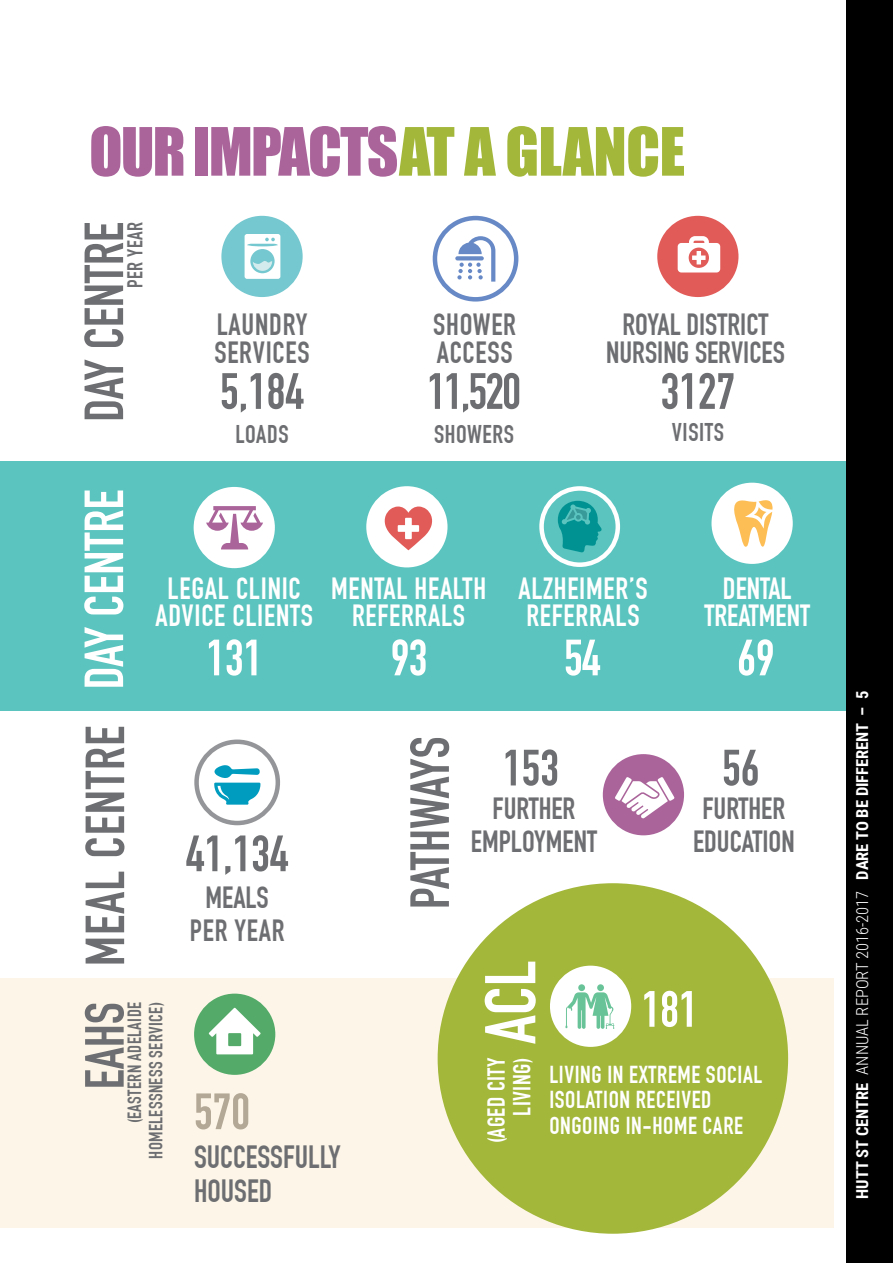
<style>
.page{position:relative;width:893px;height:1263px;background:#fff}
.page>*{position:absolute;margin:0;border:0;box-sizing:border-box;transform-origin:0 0}
.t1{font:700 70.65px "DIN Condensed";color:#fff}
.t2{font:61.5px "Impact";letter-spacing:-.03em;color:#aa649a}
.t3{font:700 54.15px "DIN Condensed";color:#6d6e71}
.t4{font:700 54.15px "DIN Condensed";letter-spacing:.02em;color:#6d6e71}
.t5{font:700 54.15px "DIN Condensed";color:#fff}
.t6{font:700 54.15px "DIN Condensed";letter-spacing:-.03em;color:#6d6e71}
.t7{font:700 50.1px "DIN Condensed";color:#6d6e71}
.t8{font:700 50.1px "DIN Condensed";color:#fff}
.t9{font:700 50.1px "DIN Condensed";color:#b3a795}
.t10{font:700 31.5px/34.2px "DIN Condensed";color:#6d6e71}
.t11{font:700 30px/27px "DIN Condensed";letter-spacing:.025em;color:#fff;text-align:center}
.t12{font:700 30px/33px "DIN Condensed";color:#6d6e71;text-align:center}
.t13{font:700 30px/28.5px "DIN Condensed";letter-spacing:.025em;color:#6d6e71}
.t14{font:700 30px/27px "DIN Condensed";color:#fff;text-align:center}
.t15{font:700 25.05px "DIN Condensed";letter-spacing:.025em;color:#6d6e71}
.t16{font:700 24.15px/25.5px "DIN Condensed";letter-spacing:.02em;color:#fff;text-align:right}
.t17{font:700 24px/25.7px "DIN Condensed";letter-spacing:.025em;color:#fff}
.t18{font:700 21px "DIN Condensed";letter-spacing:.025em;color:#6d6e71}
.t19{font:700 18.75px/21.3px "DIN Condensed";letter-spacing:.02em;color:#6d6e71;text-align:right}
.t20{font:700 16.5px "Roboto Condensed";color:#fff}
.s1{color:#a3b73a}
.s2{font-weight:300}
</style>
<div class="page">
<div style="left:0;top:978px;width:833px;height:250px;background:#fdf6e8"></div>
<div style="left:438px;top:883px;width:350px;height:351px;background:#a3b73a;border-radius:50%"></div>
<div style="left:0;top:461px;width:893px;height:249px;background:#5bc4bf"></div>
<div style="left:657px;top:216px;width:81px;height:81px;background:#e15c59;border-radius:50%"></div>
<svg style="left:678px;top:236px;width:42px;height:36px"></svg>
<div style="left:550px;top:966px;width:81px;height:81px;background:#fff;border-radius:50%"></div>
<svg style="left:565px;top:984px;width:49px;height:45px"></svg>
<div style="left:433px;top:216px;width:85px;height:86px;border:4px solid #6789c6;border-radius:50%"></div>
<svg style="left:455px;top:236px;width:40px;height:46px"></svg>
<div style="left:221px;top:216px;width:82px;height:81px;background:#75c8cf;border-radius:50%"></div>
<svg style="left:245px;top:234px;width:35px;height:45px"></svg>
<div style="left:194px;top:739px;width:86px;height:86px;border:4px solid #939598;border-radius:50%"></div>
<svg style="left:214px;top:765px;width:46px;height:40px"></svg>
<div style="left:603px;top:754px;width:81px;height:81px;background:#aa649a;border-radius:50%"></div>
<svg style="left:615px;top:777px;width:60px;height:42px"></svg>
<div style="left:194px;top:487px;width:81px;height:81px;background:#fff;border-radius:50%"></div>
<svg style="left:206px;top:506px;width:57px;height:43px"></svg>
<div style="left:366px;top:486px;width:81px;height:81px;background:#fff;border-radius:50%"></div>
<svg style="left:384px;top:506px;width:48px;height:44px"></svg>
<div style="left:539px;top:486px;width:81px;height:81px;border:4px solid #fff;border-radius:50%"></div>
<svg style="left:558px;top:501px;width:44px;height:51px"></svg>
<div style="left:711px;top:483px;width:82px;height:81px;background:#fff;border-radius:50%"></div>
<svg style="left:734px;top:500px;width:39px;height:47px"></svg>
<div style="left:194px;top:993px;width:81px;height:82px;background:#54ab69;border-radius:50%"></div>
<svg style="left:209px;top:1008px;width:52px;height:46px"></svg>
<div style="left:846px;top:0;width:47px;height:1263px;background:#000"></div>
<h2 class="t2" style="left:89px;top:104px;width:597px">OUR IMPACTS<span class="s1">AT A GLANCE</span></h2>
<h3 class="t3" style="left:72px;top:422px;width:201px;rotate:-90deg">DAY CENTRE</h3>
<p class="t18" style="left:123px;top:288px;width:68px;rotate:-90deg">PER YEAR</p>
<p class="t13" style="left:214px;top:310px;width:97px">LAUNDRY<br>SERVICES</p>
<h3 class="t7" style="left:220px;top:362px;width:85px">5,184</h3>
<p class="t15" style="left:235px;top:419px;width:55px">LOADS</p>
<h3 class="t5" style="left:72px;top:689px;width:201px;rotate:-90deg">DAY CENTRE</h3>
<p class="t11" style="left:156px;top:575px;width:159px">LEGAL CLINIC<br>ADVICE CLIENTS</p>
<h3 class="t8" style="left:206px;top:628px;width:57px">131</h3>
<p class="t13" style="left:433px;top:310px;width:84px">SHOWER<br>ACCESS</p>
<h3 class="t7" style="left:427px;top:362px;width:95px">11,520</h3>
<p class="t15" style="left:434px;top:419px;width:82px">SHOWERS</p>
<p class="t12" style="left:606px;top:310px;width:180px;line-height:28.5px">ROYAL DISTRICT<br>NURSING SERVICES</p>
<h3 class="t7" style="left:661px;top:362px;width:76px">3127</h3>
<p class="t15" style="left:672px;top:418px;width:54px">VISITS</p>
<p class="t11" style="left:331px;top:575px;width:157px">MENTAL HEALTH<br>REFERRALS</p>
<h3 class="t8" style="left:391px;top:628px;width:38px">93</h3>
<p class="t11" style="left:518px;top:575px;width:131px;text-align:left">ALZHEIMER’S<br>REFERRALS</p>
<h3 class="t8" style="left:564px;top:628px;width:38px">54</h3>
<p class="t14" style="left:705px;top:575px;width:107px">DENTAL<br>TREATMENT</p>
<h3 class="t8" style="left:737px;top:628px;width:39px">69</h3>
<h3 class="t4" style="left:73px;top:966px;width:242px;rotate:-90deg">MEAL CENTRE</h3>
<p class="t19" style="left:124px;top:1159px;width:158px;rotate:-90deg">(EASTERN ADELAIDE<br>HOMELESSNESS SERVICE)</p>
<h3 class="t3" style="left:73px;top:1089px;width:89px;rotate:-90deg">EAHS</h3>
<h3 class="t7" style="left:186px;top:824px;width:104px">41,134</h3>
<p class="t13" style="left:190px;top:882px;width:96px;line-height:33px;text-align:center">MEALS<br>PER YEAR</p>
<h3 class="t9" style="left:194px;top:1082px;width:57px">570</h3>
<p class="t10" style="left:194px;top:1140px;width:148px">SUCCESSFULLY<br>HOUSED</p>
<h3 class="t6" style="left:398px;top:909px;width:174px;rotate:-90deg">PATHWAYS</h3>
<h3 class="t7" style="left:722px;top:738px;width:39px">56</h3>
<h3 class="t7" style="left:503px;top:738px;width:57px">153</h3>
<p class="t12" style="left:471px;top:792px;width:128px">FURTHER<br>EMPLOYMENT</p>
<p class="t12" style="left:693px;top:792px;width:103px">FURTHER<br>EDUCATION</p>
<h1 class="t1" style="left:469px;top:1044px;width:85px;rotate:-90deg">ACL</h1>
<p class="t16" style="left:484px;top:1143px;width:87px;rotate:-90deg">(AGED CITY<br>LIVING)</p>
<h3 class="t8" style="left:642px;top:980px;width:57px">181</h3>
<p class="t17" style="left:549px;top:1062px;width:214px">LIVING IN EXTREME SOCIAL<br>ISOLATION RECEIVED<br>ONGOING IN-HOME CARE</p>
<p class="t20" style="left:851px;top:1199px;width:510px;rotate:-90deg">HUTT ST CENTRE <span class="s2">ANNUAL REPORT 2016-2017</span> DARE TO BE DIFFERENT – 5</p>
</div>
